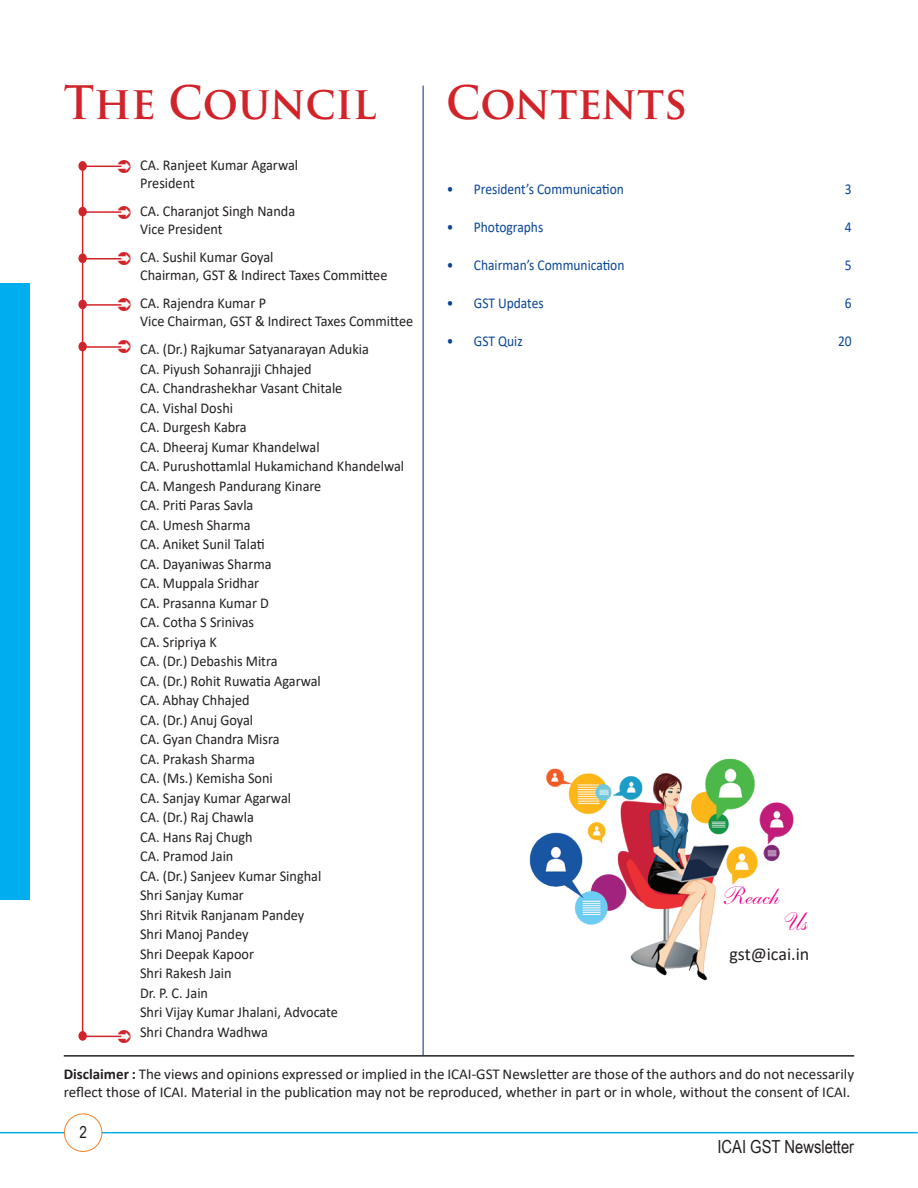
<style>
.page{position:relative;width:918px;height:1188px;background:#fff}
.page>*{position:absolute;margin:0;border:0;box-sizing:border-box;transform-origin:0 0}
.t1{font:700 45px "Trajan Pro";color:#d1232a;scale:.95 1}
.t2{font:25.5px "Shelley Andante Script";color:#ed028c}
.t3{font:18px "Arial Narrow";color:#231f20}
.t4{font:18px "Calibri";color:#231f20}
.t5{font:16.5px "Arial Narrow";color:#231f20}
.t6{font:15px/19.5px "Calibri";color:#231f20;scale:.95 1}
.t7{font:15px/18px "Calibri";color:#231f20}
.t8{font:15px "Calibri";color:#094594;scale:.9 1}
.s1{font-weight:700}
</style>
<div class="page">
<hr style="left:0;top:1132px;width:918px;height:1px;background:#00aeef">
<div style="left:0;top:283px;width:29px;height:616px;background:#00aeef"></div>
<div style="left:64px;top:1114px;width:38px;height:37px;background:#fff;border-radius:50%"></div>
<div style="left:64px;top:1114px;width:38px;height:38px;border:1px solid #f58229;border-radius:50%"></div>
<hr style="left:64px;top:1055px;width:790px;height:2px;background:#231f20">
<hr style="left:423px;top:86px;width:1px;height:969px;background:#253f8e">
<hr style="left:82px;top:161px;width:1px;height:878px;background:#d1232a">
<div style="left:78px;top:161px;width:9px;height:10px;background:#d1232a;border-radius:50%"></div>
<div style="left:78px;top:207px;width:9px;height:9px;background:#d1232a;border-radius:50%"></div>
<svg style="left:78px;top:253px;width:9px;height:10px"></svg>
<div style="left:78px;top:342px;width:9px;height:9px;background:#d1232a;border-radius:50%"></div>
<div style="left:78px;top:300px;width:9px;height:9px;background:#d1232a;border-radius:50%"></div>
<hr style="left:83px;top:166px;width:38px;height:1px;background:#d1232a">
<hr style="left:83px;top:211px;width:38px;height:2px;background:#d1232a">
<hr style="left:83px;top:258px;width:38px;height:2px;background:#d1232a">
<hr style="left:83px;top:346px;width:38px;height:2px;background:#d1232a">
<hr style="left:83px;top:304px;width:38px;height:2px;background:#d1232a">
<div style="left:78px;top:1031px;width:9px;height:10px;background:#d1232a;border-radius:50%"></div>
<hr style="left:83px;top:1036px;width:38px;height:1px;background:#d1232a">
<img style="left:529px;top:758px;width:265px;height:223px">
<div style="left:720px;top:890px;width:81px;height:54px;background:#fff"></div>
<h1 class="t1" style="left:64px;top:75px;width:331px">The Council</h1>
<h1 class="t1" style="left:446px;top:75px;width:255px">Contents</h1>
<p class="t6" style="left:140px;top:155px;width:168px;line-height:18.8px">CA. Ranjeet Kumar Agarwal<br>President</p>
<p class="t6" style="left:140px;top:201px;width:165px;line-height:18.8px">CA. Charanjot Singh Nanda<br>Vice President</p>
<p class="t6" style="left:140px;top:247px;width:262px;line-height:18.8px">CA. Sushil Kumar Goyal<br>Chairman, GST &amp; Indirect Taxes Committee</p>
<p class="t6" style="left:140px;top:293px;width:289px;line-height:18.8px">CA. Rajendra Kumar P<br>Vice Chairman, GST &amp; Indirect Taxes Committee</p>
<p class="t6" style="left:140px;top:339px;width:279px">CA. (Dr.) Rajkumar Satyanarayan Adukia<br>CA. Piyush Sohanrajji Chhajed<br>CA. Chandrashekhar Vasant Chitale<br>CA. Vishal Doshi<br>CA. Durgesh Kabra<br>CA. Dheeraj Kumar Khandelwal<br>CA. Purushottamlal Hukamichand Khandelwal<br>CA. Mangesh Pandurang Kinare<br>CA. Priti Paras Savla<br>CA. Umesh Sharma<br>CA. Aniket Sunil Talati<br>CA. Dayaniwas Sharma<br>CA. Muppala Sridhar<br>CA. Prasanna Kumar D<br>CA. Cotha S Srinivas<br>CA. Sripriya K<br>CA. (Dr.) Debashis Mitra<br>CA. (Dr.) Rohit Ruwatia Agarwal<br>CA. Abhay Chhajed<br>CA. (Dr.) Anuj Goyal<br>CA. Gyan Chandra Misra<br>CA. Prakash Sharma<br>CA. (Ms.) Kemisha Soni<br>CA. Sanjay Kumar Agarwal<br>CA. (Dr.) Raj Chawla<br>CA. Hans Raj Chugh<br>CA. Pramod Jain<br>CA. (Dr.) Sanjeev Kumar Singhal<br>Shri Sanjay Kumar<br>Shri Ritvik Ranjanam Pandey<br>Shri Manoj Pandey<br>Shri Deepak Kapoor<br>Shri Rakesh Jain<br>Dr. P. C. Jain<br>Shri Vijay Kumar Jhalani, Advocate<br>Shri Chandra Wadhwa</p>
<p class="t8" style="left:447px;top:178px;width:198px">• President’s Communication</p>
<p class="t8" style="left:845px;top:178px;width:9px">3</p>
<p class="t8" style="left:447px;top:216px;width:109px">• Photographs</p>
<p class="t8" style="left:845px;top:216px;width:9px">4</p>
<p class="t8" style="left:447px;top:254px;width:199px">• Chairman’s Communication</p>
<p class="t8" style="left:845px;top:254px;width:9px">5</p>
<p class="t8" style="left:447px;top:292px;width:109px">• GST Updates</p>
<p class="t8" style="left:845px;top:292px;width:9px">6</p>
<p class="t8" style="left:447px;top:330px;width:86px">• GST Quiz</p>
<p class="t8" style="left:838px;top:330px;width:17px">20</p>
<h2 class="t2" style="left:724px;top:881px;width:57px">Reach</h2>
<h2 class="t2" style="left:783px;top:907px;width:26px">Us</h2>
<p class="t4" style="left:729px;top:941px;width:81px">gst@icai.in</p>
<p class="t7" style="left:64px;top:1065px;width:792px"><span class="s1">Disclaimer :</span> The views and opinions expressed or implied in the ICAI-GST Newsletter are those of the authors and do not necessarily reflect those of ICAI. Material in the publication may not be reproduced, whether in part or in whole, without the consent of ICAI.</p>
<p class="t5" style="left:79px;top:1120px;width:9px">2</p>
<p class="t3" style="left:717px;top:1134px;width:138px">ICAI GST Newsletter</p>
</div>
